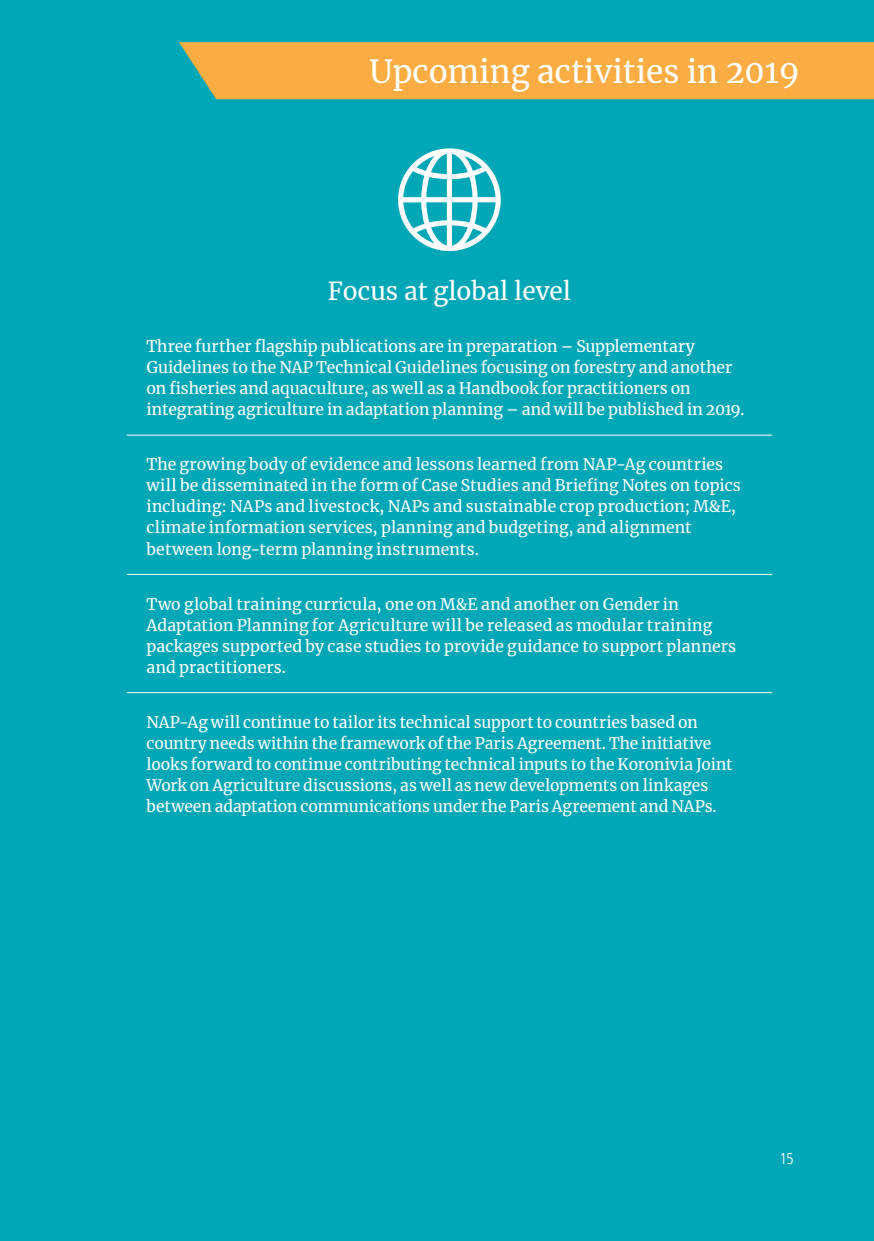
<style>
.page{position:relative;width:874px;height:1241px;background:#fff}
.page>*{position:absolute;margin:0;border:0;box-sizing:border-box;transform-origin:0 0}
.t1{font:31.5px "Merriweather";color:#fff}
.t2{font:24.5px "Merriweather";color:#fff}
.t3{font:15.75px/21px "Merriweather";color:#fff}
.t4{font:300 condensed 15.75px "Frutiger LT Pro";color:#fff}
</style>
<div class="page">
<div style="left:0;top:0;width:873px;height:1240px;background:#00a7b6"></div>
<div style="left:179px;top:42px;width:694px;height:57px;background:#fbac42"></div>
<svg style="left:398px;top:148px;width:102px;height:103px"></svg>
<hr style="left:126px;top:434px;width:645px;height:1px;background:#fff">
<hr style="left:126px;top:574px;width:645px;height:1px;background:#fff">
<hr style="left:126px;top:692px;width:645px;height:1px;background:#fff">
<h1 class="t1" style="left:369px;top:50px;width:431px">Upcoming activities in 2019</h1>
<h2 class="t2" style="left:327px;top:274px;width:245px">Focus at global level</h2>
<p class="t3" style="left:146px;top:335px;width:599px">Three further flagship publications are in preparation – Supplementary Guidelines to the NAP Technical Guidelines focusing on forestry and another on fisheries and aquaculture, as well as a Handbook for practitioners on integrating agriculture in adaptation planning – and will be published in 2019.</p>
<p class="t3" style="left:146px;top:453px;width:595px">The growing body of evidence and lessons learned from NAP-Ag countries will be disseminated in the form of Case Studies and Briefing Notes on topics including: NAPs and livestock, NAPs and sustainable crop production; M&amp;E, climate information services, planning and budgeting, and alignment between long-term planning instruments.</p>
<p class="t3" style="left:146px;top:593px;width:591px">Two global training curricula, one on M&amp;E and another on Gender in Adaptation Planning for Agriculture will be released as modular training packages supported by case studies to provide guidance to support planners and practitioners.</p>
<p class="t3" style="left:146px;top:711px;width:587px">NAP-Ag will continue to tailor its technical support to countries based on country needs within the framework of the Paris Agreement. The initiative looks forward to continue contributing technical inputs to the Koronivia Joint Work on Agriculture discussions, as well as new developments on linkages between adaptation communications under the Paris Agreement and NAPs.</p>
<p class="t4" style="left:779px;top:1149px;width:16px">15</p>
</div>
